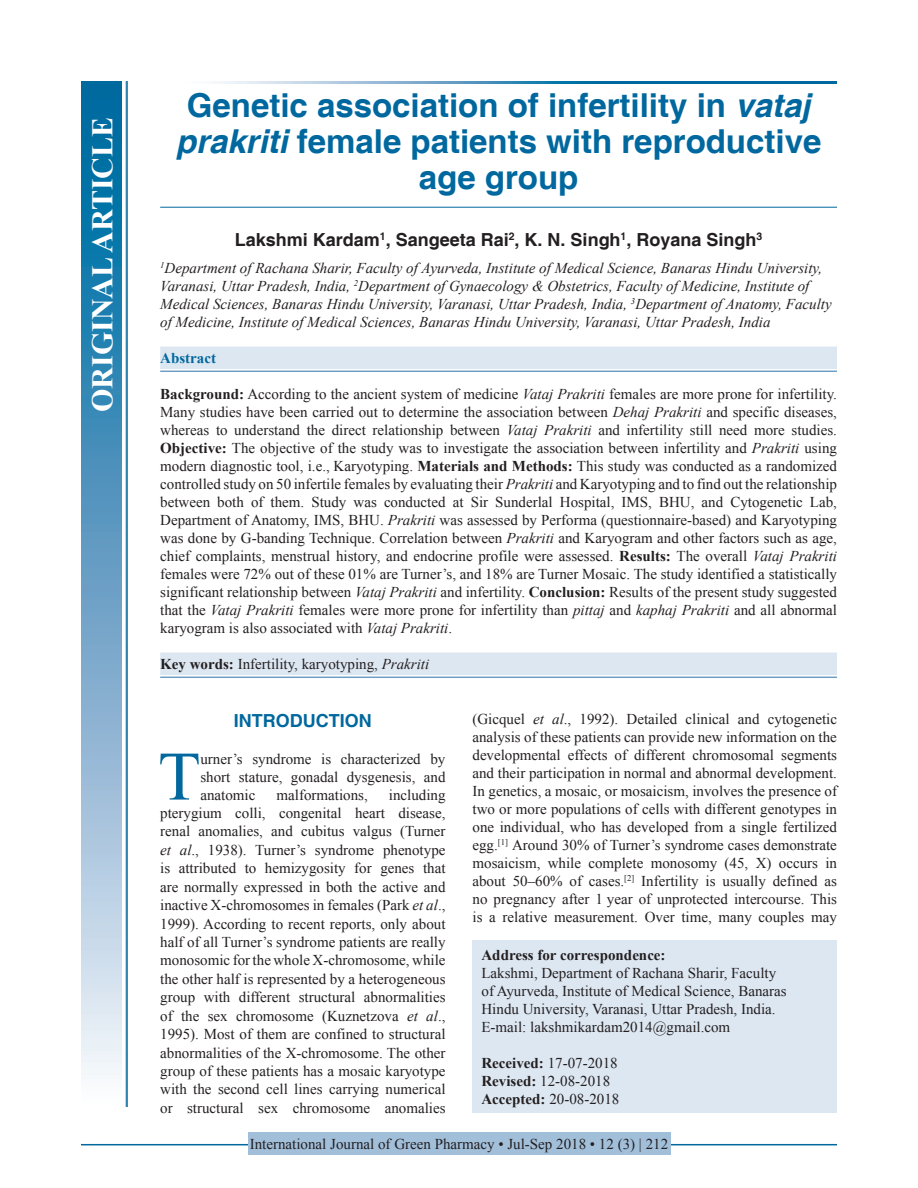
<style>
.page{position:relative;width:918px;height:1188px;background:#fff}
.page>*{position:absolute;margin:0;border:0;box-sizing:border-box;transform-origin:0 0}
.DROP_CAP_TX{font:69.3px "Times New Roman";color:#00689e}
.AT{font:700 33px/36px "Helvetica";color:#00689e;text-align:center}
.AH{font:700 30px "Times New Roman";color:#fff}
.AU{font:700 18px "Helvetica";color:#231f20}
.t1{font:700 18px "Helvetica";color:#00689e}
.DROP_CAP_TX-2{font:15px/18.5px "Times New Roman";color:#231f20;text-align:justify}
.ABS_1{font:15px/18px "Times New Roman";color:#231f20;text-align:justify}
.AFF{font:italic 15px/18px "Times New Roman";color:#231f20}
.ADD{font:15px/18px "Times New Roman";color:#231f20}
.RF{font:15px "Times New Roman";color:#231f20}
.HIS{font:15px/18px "Times New Roman";color:#231f20}
.KWD_1_L{font:15px "Times New Roman";color:#231f20}
.ABSH{font:700 15px "Times New Roman";color:#00689e}
.s1{font-style:italic}
.s2{font-weight:700}
.s3{font-style:inherit}
</style>
<div class="page">
<hr style="left:81px;top:1144px;width:756px;height:1px;background:#00689e">
<div style="left:248px;top:1133px;width:422px;height:22px;background:#a2bfda"></div>
<hr style="left:160px;top:207px;width:677px;height:1px;background:#00689e">
<div style="left:160px;top:347px;width:677px;height:22px;background:#dde7f2"></div>
<hr style="left:160px;top:371px;width:677px;height:1px;background:#6d9fc6">
<div style="left:160px;top:653px;width:677px;height:22px;background:#dde7f2"></div>
<hr style="left:160px;top:677px;width:677px;height:1px;background:#6d9fc6">
<div style="left:472px;top:940px;width:365px;height:173px;background:#dde7f2"></div>
<svg style="left:215px;top:81px;width:622px;height:3px;background:#4d94bc"></svg>
<div style="left:81px;top:81px;width:41px;height:1026px;background:linear-gradient(to bottom,#005e9a,#f6f0f9)"></div>
<hr style="left:127px;top:81px;width:1px;height:1026px;background:#00689e">
<hr style="left:126px;top:81px;width:1px;height:1026px;background:#00689e">
<p class="AH" style="left:82px;top:412px;width:296px;rotate:-90deg">ORIGINAL ARTICLE</p>
<p class="AT" style="left:176px;top:89px;width:647px">Genetic association of infertility in <span class="s1">vataj prakriti</span> female patients with reproductive age group</p>
<p class="AU" style="left:235px;top:229px;width:529px">Lakshmi Kardam<sup>1</sup>, Sangeeta Rai<sup>2</sup>, K. N. Singh<sup>1</sup>, Royana Singh<sup>3</sup></p>
<p class="AFF" style="left:160px;top:259px;width:673px"><sup>1</sup>Department of Rachana Sharir, Faculty of Ayurveda, Institute of Medical Science, Banaras Hindu University, Varanasi, Uttar Pradesh, India, <sup>2</sup>Department of Gynaecology &amp; Obstetrics, Faculty of Medicine, Institute of Medical Sciences, Banaras Hindu University, Varanasi, Uttar Pradesh, India, <sup>3</sup>Department of Anatomy, Faculty of Medicine, Institute of Medical Sciences, Banaras Hindu University, Varanasi, Uttar Pradesh, India</p>
<p class="ABSH" style="left:160px;top:348px;width:57px">Abstract</p>
<p class="ABS_1" style="left:160px;top:385px;width:678px"><span class="s2">Background:</span> According to the ancient system of medicine <span class="s1">Vataj Prakriti</span> females are more prone for infertility.<br>Many studies have been carried out to determine the association between <span class="s1">Dehaj Prakriti</span> and specific diseases, whereas to understand the direct relationship between <span class="s1">Vataj Prakriti</span> and infertility still need more studies.<br><span class="s2">Objective:</span> The objective of the study was to investigate the association between infertility and <span class="s1">Prakriti</span> using modern diagnostic tool, i.e., Karyotyping. <span class="s2">Materials and Methods:</span> This study was conducted as a randomized controlled study on 50 infertile females by evaluating their <span class="s1">Prakriti</span> and Karyotyping and to find out the relationship between both of them. Study was conducted at Sir Sunderlal Hospital, IMS, BHU, and Cytogenetic Lab, Department of Anatomy, IMS, BHU. <span class="s1">Prakriti</span> was assessed by Performa (questionnaire-based) and Karyotyping was done by G-banding Technique. Correlation between <span class="s1">Prakriti</span> and Karyogram and other factors such as age, chief complaints, menstrual history, and endocrine profile were assessed. <span class="s2">Results:</span> The overall <span class="s1">Vataj Prakriti </span>females were 72% out of these 01% are Turner’s, and 18% are Turner Mosaic. The study identified a statistically significant relationship between <span class="s1">Vataj Prakriti</span> and infertility. <span class="s2">Conclusion:</span> Results of the present study suggested that the <span class="s1">Vataj Prakriti</span> females were more prone for infertility than <span class="s1">pittaj</span> and <span class="s1">kaphaj Prakriti</span> and all abnormal karyogram is also associated with <span class="s1">Vataj Prakriti</span>.</p>
<p class="KWD_1_L" style="left:160px;top:654px;width:270px"><span class="s2">Key words:</span> Infertility, karyotyping, <span class="s1">Prakriti</span></p>
<h1 class="t1" style="left:234px;top:710px;width:139px">INTRODUCTION</h1>
<p class="DROP_CAP_TX" style="left:158px;top:730px;width:44px">T</p>
<p class="DROP_CAP_TX-2" style="left:200px;top:749px;width:247px;line-height:18px">urner’s syndrome is characterized by short stature, gonadal dysgenesis, and anatomic</p>
<p class="DROP_CAP_TX-2" style="left:160px;top:785px;width:287px;text-indent:229px">including pterygium colli, congenital heart disease, renal anomalies, and cubitus valgus (Turner <span class="s1">et al</span>., 1938). Turner’s syndrome phenotype is attributed to hemizygosity for genes that are normally expressed in both the active and inactive X-chromosomes in females (Park <span class="s1">et al</span>., 1999). According to recent reports, only about half of all Turner’s syndrome patients are really monosomic for the whole X-chromosome, while the other half is represented by a heterogeneous group with different structural abnormalities of the sex chromosome (Kuznetzova <span class="s1">et al</span>., 1995). Most of them are confined to structural abnormalities of the X-chromosome. The other group of these patients has a mosaic karyotype with the second cell lines carrying numerical or structural sex chromosome anomalies</p>
<p class="DROP_CAP_TX-2" style="left:277px;top:785px;width:93px">malformations,</p>
<p class="DROP_CAP_TX-2" style="left:472px;top:710px;width:366px;line-height:18px">(Gicquel <span class="s1">et al</span>., 1992). Detailed clinical and cytogenetic analysis of these patients can provide new information on the developmental effects of different chromosomal segments and their participation in normal and abnormal development.<br>In genetics, a mosaic, or mosaicism, involves the presence of two or more populations of cells with different genotypes in one individual, who has developed from a single fertilized egg.<sup>[1]</sup> Around 30% of Turner’s syndrome cases demonstrate mosaicism, while complete monosomy (45, X) occurs in about 50–60% of cases.<sup>[2]</sup> Infertility is usually defined as no pregnancy after 1 year of unprotected intercourse. This is a relative measurement. Over time, many couples may</p>
<p class="ADD" style="left:482px;top:946px;width:307px"><span class="s2">Address for correspondence:<br></span>Lakshmi, Department of Rachana Sharir, Faculty of Ayurveda, Institute of Medical Science, Banaras Hindu University, Varanasi, Uttar Pradesh, India.<br>E-mail: lakshmikardam2014@gmail.com</p>
<p class="HIS" style="left:482px;top:1054px;width:139px"><span class="s2">Received:</span> 17-07-2018<br><span class="s2">Revised:</span> 12-08-2018<br><span class="s2">Accepted:</span> 20-08-2018</p>
<p class="RF" style="left:250px;top:1134px;width:420px">International Journal of Green Pharmacy <span class="s3">•</span> Jul-Sep <span class="s3">2018 • 12 (3) | 212</span></p>
</div>
